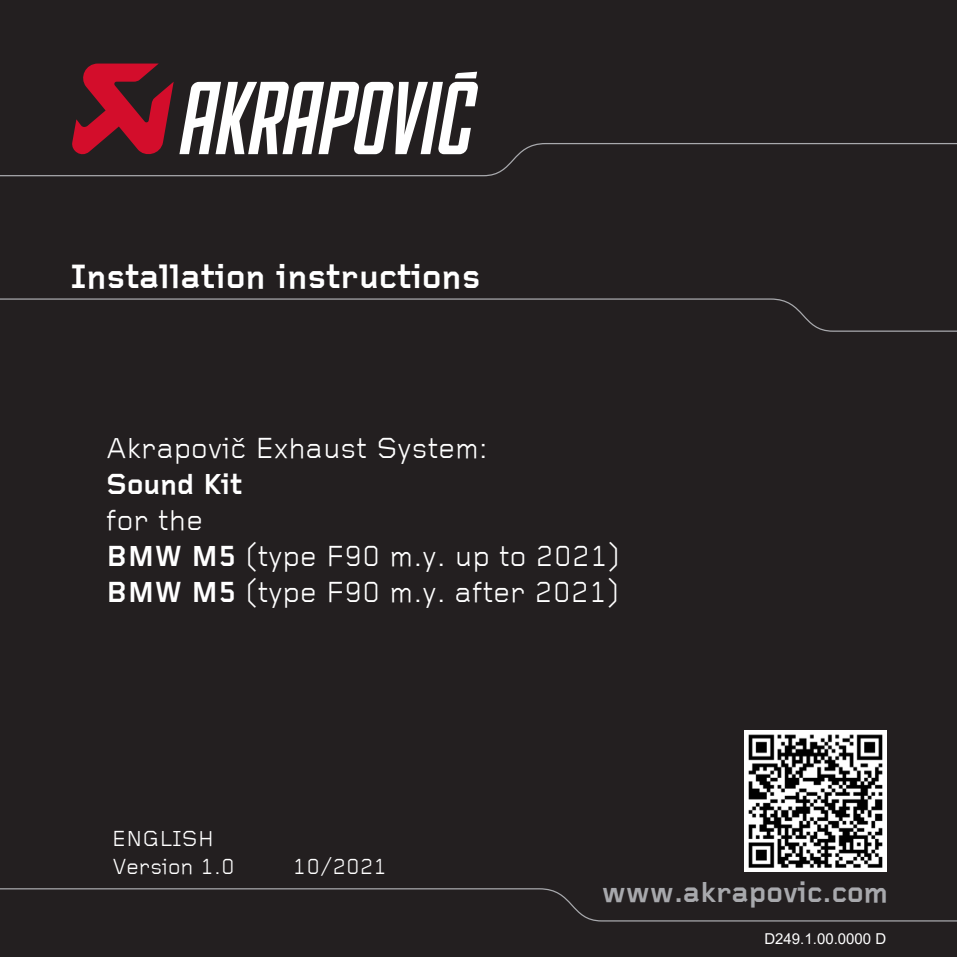
<style>
.page{position:relative;width:957px;height:957px;background:#231f20}
.page>*{position:absolute;margin:0;border:0;box-sizing:border-box;transform-origin:0 0}
.t1{font:700 35px "Foundry Gridnik";color:#fff}
.t2{font:30px "Foundry Gridnik";color:#fff}
.t3{font:700 30px "Foundry Gridnik";color:#a8a9ad}
.t4{font:700 30px "Foundry Gridnik";letter-spacing:-.01em;color:#fff}
.Foundry_10pt_Regular{font:22.5px "Foundry Gridnik";color:#fff}
.body_txt_bold{font:15px "Arial";color:#fff}
.s1{font-weight:700}
</style>
<div class="page">
<svg style="left:0;top:888px;width:957px;height:34px"></svg>
<svg style="left:0;top:298px;width:957px;height:34px"></svg>
<svg style="left:0;top:64px;width:957px;height:113px"></svg>
<img style="left:744px;top:730px;width:142px;height:142px">
<p class="t1" style="left:71px;top:257px;width:411px">Installation instructions</p>
<p class="t2" style="left:106px;top:432px;width:383px">Akrapovič Exhaust System:</p>
<p class="t4" style="left:106px;top:467px;width:137px">Sound Kit</p>
<p class="t2" style="left:106px;top:504px;width:98px">for the</p>
<p class="t2" style="left:106px;top:540px;width:515px"><span class="s1">BMW M5</span> (type F90 m.y. up to 2021)</p>
<p class="t2" style="left:106px;top:576px;width:514px"><span class="s1">BMW M5</span> (type F90 m.y. after 2021)</p>
<p class="Foundry_10pt_Regular" style="left:112px;top:826px;width:104px">ENGLISH</p>
<p class="Foundry_10pt_Regular" style="left:113px;top:855px;width:123px">Version 1.0</p>
<p class="Foundry_10pt_Regular" style="left:293px;top:855px;width:96px">10/2021</p>
<p class="t3" style="left:601px;top:875px;width:288px">www.akrapovic.com</p>
<p class="body_txt_bold" style="left:764px;top:928px;width:123px">D249.1.00.0000 D</p>
</div>
